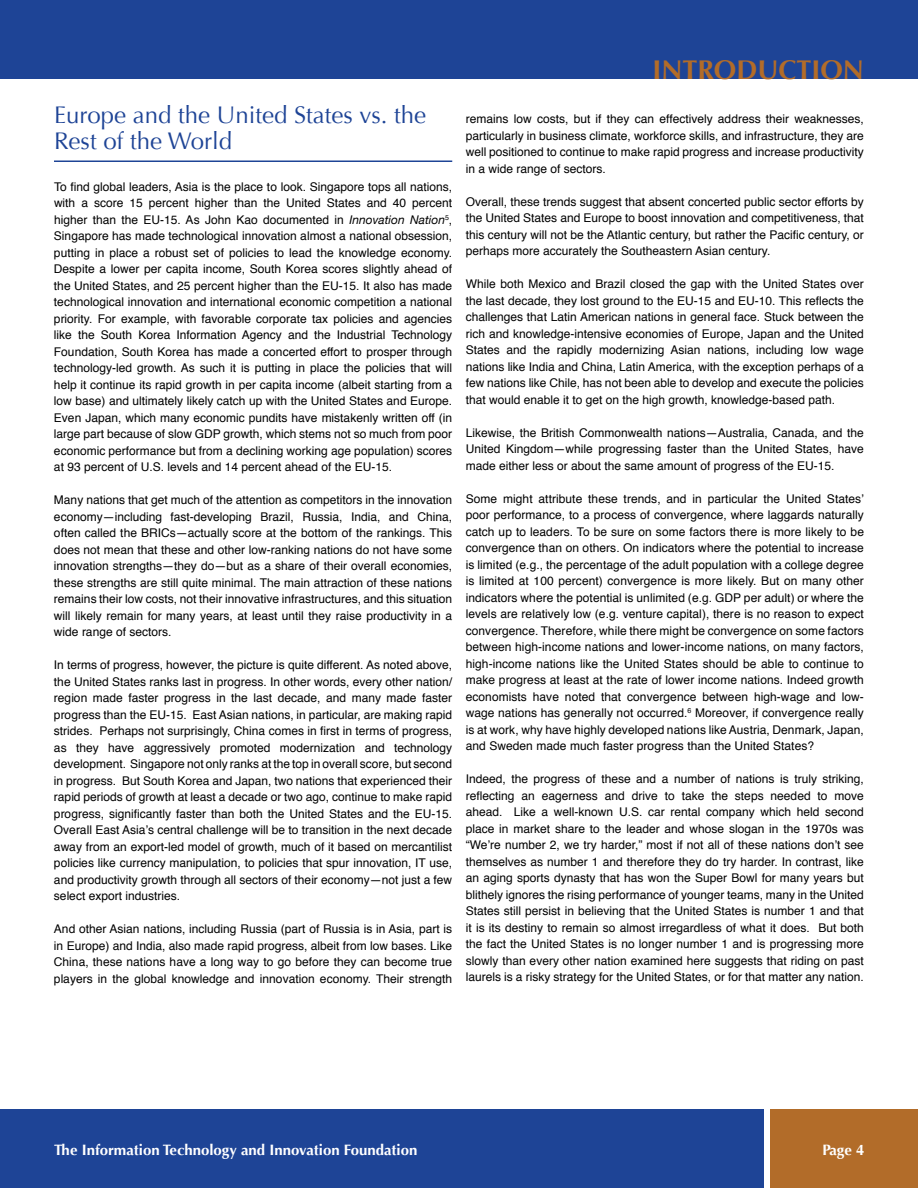
<style>
.page{position:relative;width:918px;height:1188px;background:#fff}
.page>*{position:absolute;margin:0;border:0;box-sizing:border-box;transform-origin:0 0}
.t1{font:700 27px "Optima";color:#b26c29}
.t2{font:24px/25.5px "Optima";color:#1e4496}
.t3{font:700 15px "Optima";color:#fff}
.t4{font:12px/16.5px "Helvetica";color:#000;text-align:justify}
.s1{font-family:"Helvetica Neue";font-style:italic}
</style>
<div class="page">
<div style="left:0;top:0;width:918px;height:79px;background:#1e4496"></div>
<div style="left:0;top:1109px;width:764px;height:79px;background:#1e4496"></div>
<div style="left:771px;top:1109px;width:147px;height:79px;background:#b26c29"></div>
<hr style="left:54px;top:160px;width:398px;height:2px;background:#1e4496">
<h2 class="t2" style="left:54px;top:103px;width:374px">Europe and the U nited States vs. the<br>Rest of the World</h2>
<p class="t4" style="left:54px;top:178px;width:400px">To find global leaders, Asia is the place to look. Singapore tops all nations, with a score 15 percent higher than the United States and 40 percent higher than the EU-15. As John Kao documented in <span class="s1">Innovation Nation</span><sup>5</sup>, Singapore has made technological innovation almost a national obsession, putting in place a robust set of policies to lead the knowledge economy.<br>Despite a lower per capita income, South Korea scores slightly ahead of the United States, and 25 percent higher than the EU-15. It also has made technological innovation and international economic competition a national priority. For example, with favorable corporate tax policies and agencies like the South Korea Information Agency and the Industrial Technology Foundation, South Korea has made a concerted effort to prosper through technology-led growth. As such it is putting in place the policies that will help it continue its rapid growth in per capita income (albeit starting from a low base) and ultimately likely catch up with the United States and Europe.<br>Even Japan, which many economic pundits have mistakenly written off (in large part because of slow GDP growth, which stems not so much from poor economic performance but from a declining working age population) scores at 93 percent of U.S. levels and 14 percent ahead of the EU-15.</p>
<p class="t4" style="left:54px;top:491px;width:400px">Many nations that get much of the attention as competitors in the innovation economy—including fast-developing Brazil, Russia, India, and China, often called the BRICs—actually score at the bottom of the rankings. This does not mean that these and other low-ranking nations do not have some innovation strengths—they do—but as a share of their overall economies, these strengths are still quite minimal. The main attraction of these nations remains their low costs, not their innovative infrastructures, and this situation will likely remain for many years, at least until they raise productivity in a wide range of sectors.</p>
<p class="t4" style="left:54px;top:656px;width:400px">In terms of progress, however, the picture is quite different. As noted above, the United States ranks last in progress. In other words, every other nation/ region made faster progress in the last decade, and many made faster progress than the EU-15. East Asian nations, in particular, are making rapid strides. Perhaps not surprisingly, China comes in first in terms of progress, as they have aggressively promoted modernization and technology development. Singapore not only ranks at the top in overall score, but second in progress. But South Korea and Japan, two nations that experienced their rapid periods of growth at least a decade or two ago, continue to make rapid progress, significantly faster than both the United States and the EU-15.<br>Overall East Asia’s central challenge will be to transition in the next decade away from an export-led model of growth, much of it based on mercantilist policies like currency manipulation, to policies that spur innovation, IT use, and productivity growth through all sectors of their economy—not just a few select export industries.</p>
<p class="t4" style="left:54px;top:920px;width:400px">And other Asian nations, including Russia (part of Russia is in Asia, part is in Europe) and India, also made rapid progress, albeit from low bases. Like China, these nations have a long way to go before they can become true players in the global knowledge and innovation economy. Their strength</p>
<h1 class="t1" style="left:652px;top:54px;width:213px">INTRODUCTION</h1>
<p class="t4" style="left:466px;top:110px;width:400px">remains low costs, but if they can effectively address their weaknesses, particularly in business climate, workforce skills, and infrastructure, they are well positioned to continue to make rapid progress and increase productivity in a wide range of sectors.</p>
<p class="t4" style="left:466px;top:193px;width:400px">Overall, these trends suggest that absent concerted public sector efforts by the United States and Europe to boost innovation and competitiveness, that this century will not be the Atlantic century, but rather the Pacific century, or perhaps more accurately the Southeastern Asian century.</p>
<p class="t4" style="left:466px;top:275px;width:400px">While both Mexico and Brazil closed the gap with the United States over the last decade, they lost ground to the EU-15 and EU-10. This reflects the challenges that Latin American nations in general face. Stuck between the rich and knowledge-intensive economies of Europe, Japan and the United States and the rapidly modernizing Asian nations, including low wage nations like India and China, Latin America, with the exception perhaps of a few nations like Chile, has not been able to develop and execute the policies that would enable it to get on the high growth, knowledge-based path.</p>
<p class="t4" style="left:466px;top:424px;width:400px">Likewise, the British Commonwealth nations—Australia, Canada, and the United Kingdom—while progressing faster than the United States, have made either less or about the same amount of progress of the EU-15.</p>
<p class="t4" style="left:466px;top:490px;width:400px">Some might attribute these trends, and in particular the United States’ poor performance, to a process of convergence, where laggards naturally catch up to leaders. To be sure on some factors there is more likely to be convergence than on others. On indicators where the potential to increase is limited (e.g., the percentage of the adult population with a college degree is limited at 100 percent) convergence is more likely. But on many other indicators where the potential is unlimited (e.g. GDP per adult) or where the levels are relatively low (e.g. venture capital), there is no reason to expect convergence. Therefore, while there might be convergence on some factors between high-income nations and lower-income nations, on many factors, high-income nations like the United States should be able to continue to make progress at least at the rate of lower income nations. Indeed growth economists have noted that convergence between high-wage and low&shy;wage nations has generally not occurred.<sup>6</sup> Moreover, if convergence really is at work, why have highly developed nations like Austria, Denmark, Japan, and Sweden made much faster progress than the United States?</p>
<p class="t4" style="left:466px;top:770px;width:400px">Indeed, the progress of these and a number of nations is truly striking, reflecting an eagerness and drive to take the steps needed to move ahead. Like a well-known U.S. car rental company which held second place in market share to the leader and whose slogan in the 1970s was “We’re number 2, we try harder,” most if not all of these nations don’t see themselves as number 1 and therefore they do try harder. In contrast, like an aging sports dynasty that has won the Super Bowl for many years but blithely ignores the rising performance of younger teams, many in the United States still persist in believing that the United States is number 1 and that it is its destiny to remain so almost irregardless of what it does. But both the fact the United States is no longer number 1 and is progressing more slowly than every other nation examined here suggests that riding on past laurels is a risky strategy for the United States, or for that matter any nation.</p>
<p class="t3" style="left:54px;top:1141px;width:365px">The Information Technology and Innovation Foundation</p>
<p class="t3" style="left:823px;top:1141px;width:43px">Page 4</p>
</div>
